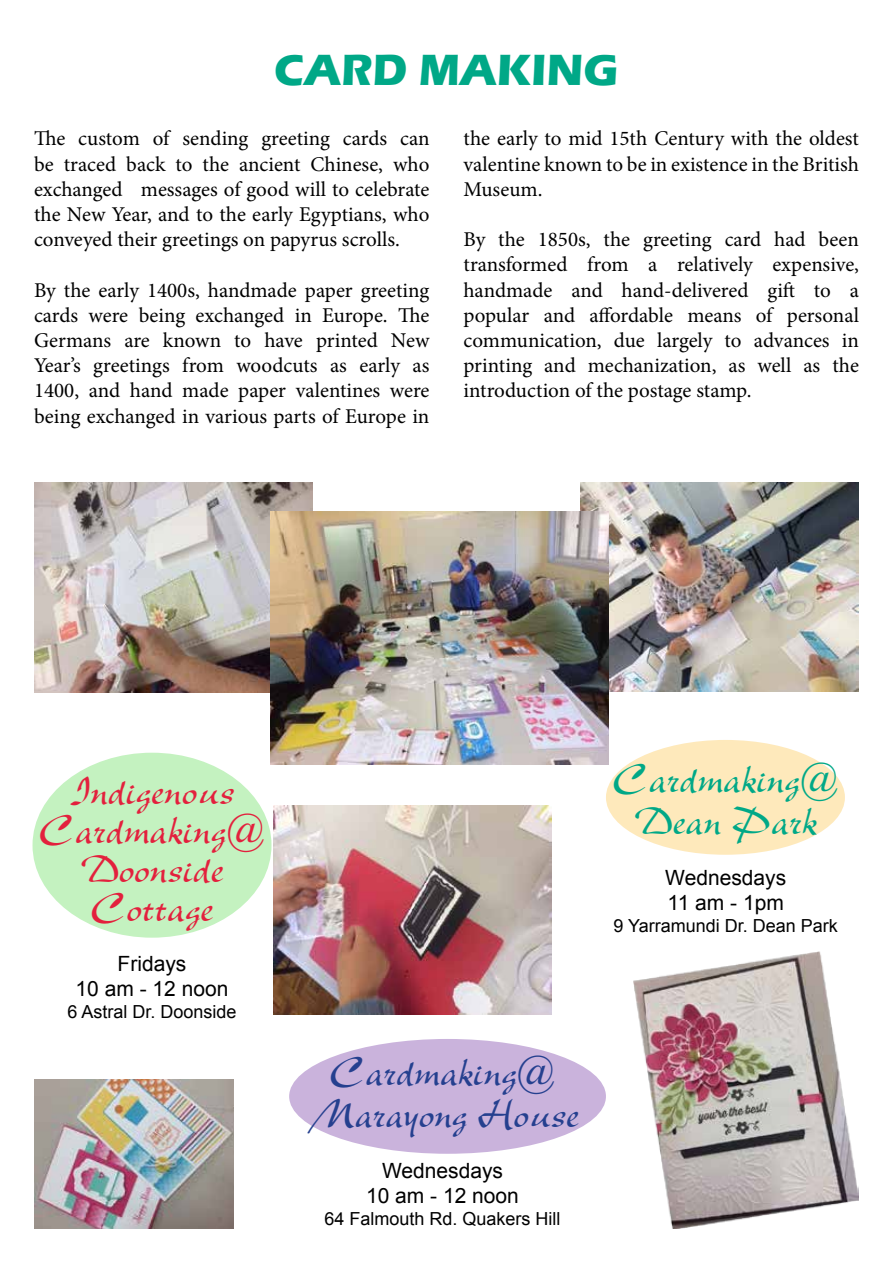
<style>
.page{position:relative;width:893px;height:1263px;background:#fff}
.page>*{position:absolute;margin:0;border:0;box-sizing:border-box;transform-origin:0 0}
.t1{font:700 45px "Eras ITC";color:#00a887}
.t2{font:42px/39px "New Berolina";color:#e3203d;text-align:center}
.t3{font:42px/42px "New Berolina";color:#25408f;text-align:center}
.t4{font:42px/42px "New Berolina";color:#00a887;text-align:center}
.t5{font:21px/25.2px "Minion Pro";color:#000;text-align:justify}
.t6{font:21px/25.2px "Arial";color:#000;text-align:center}
.t7{font:18px "Arial";color:#000}
</style>
<div class="page">
<div style="left:33px;top:753px;width:238px;height:185px;background:#c4f2c0;border-radius:50%"></div>
<div style="left:289px;top:1039px;width:317px;height:115px;background:#cab3dc;border-radius:50%"></div>
<div style="left:606px;top:740px;width:239px;height:115px;background:#fee9bb;border-radius:50%"></div>
<img style="left:580px;top:483px;width:279px;height:209px">
<img style="left:34px;top:483px;width:279px;height:209px">
<img style="left:270px;top:511px;width:339px;height:254px">
<img style="left:634px;top:952px;width:225px;height:277px">
<img style="left:34px;top:1080px;width:199px;height:149px">
<img style="left:273px;top:806px;width:279px;height:209px">
<h1 class="t1" style="left:274px;top:44px;width:346px">CARD MAKING</h1>
<p class="t5" style="left:34px;top:126px;width:397px">The custom of sending greeting cards can be traced back to the ancient Chinese, who exchanged messages of good will to celebrate the New Year, and to the early Egyptians, who conveyed their greetings on papyrus scrolls.</p>
<p class="t5" style="left:34px;top:277px;width:397px">By the early 1400s, handmade paper greeting cards were being exchanged in Europe. The Germans are known to have printed New Year’s greetings from woodcuts as early as 1400, and hand made paper valentines were being exchanged in various parts of Europe in</p>
<p class="t5" style="left:463px;top:126px;width:397px">the early to mid 15th Century with the oldest valentine known to be in existence in the British Museum.</p>
<p class="t5" style="left:463px;top:227px;width:397px">By the 1850s, the greeting card had been transformed from a relatively expensive, handmade and hand-delivered gift to a popular and affordable means of personal communication, due largely to advances in printing and mechanization, as well as the introduction of the postage stamp.</p>
<h2 class="t2" style="left:39px;top:770px;width:227px">Indigenous<br>Cardmaking@<br>Doonside<br>Cottage</h2>
<p class="t6" style="left:76px;top:951px;width:154px">Fridays<br>10 am - 12 noon</p>
<p class="t7" style="left:67px;top:1000px;width:171px">6 Astral Dr. Doonside</p>
<h2 class="t4" style="left:613px;top:757px;width:227px">Cardmaking@<br>Dean Park</h2>
<p class="t6" style="left:665px;top:865px;width:122px;text-align:left">Wednesdays<br>11 am - 1pm</p>
<p class="t7" style="left:613px;top:913px;width:226px">9 Yarramundi Dr. Dean Park</p>
<h2 class="t3" style="left:306px;top:1050px;width:274px">Cardmaking@<br>Marayong House</h2>
<p class="t6" style="left:366px;top:1158px;width:154px">Wednesdays<br>10 am - 12 noon</p>
<p class="t7" style="left:324px;top:1206px;width:238px">64 Falmouth Rd. Quakers Hill</p>
</div>
